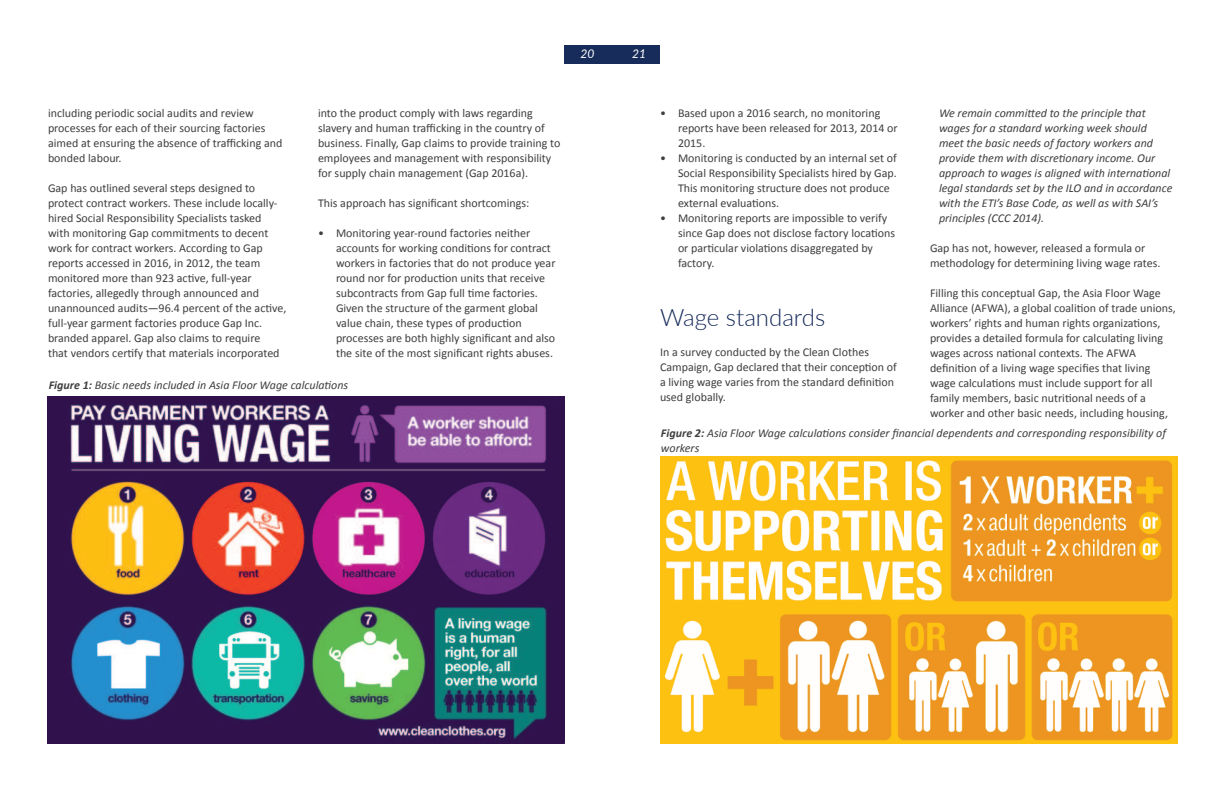
<style>
.page{position:relative;width:1224px;height:792px;background:#fff}
.page>*{position:absolute;margin:0;border:0;box-sizing:border-box;transform-origin:0 0}
.t1{font:300 24px "Lato";color:#182c5b}
.t2{font:12px/15px "Calibri";color:#3e3e3f}
.t3{font:italic 12px/15px "Calibri";color:#3e3e3f}
.t4{font:italic 12px "Lato";color:#fff}
.s1{font-weight:700}
</style>
<div class="page">
<div style="left:564px;top:45px;width:48px;height:19px;background:#182c5b"></div>
<div style="left:612px;top:45px;width:48px;height:19px;background:#182c5b"></div>
<img style="left:47px;top:396px;width:517px;height:348px">
<img style="left:660px;top:456px;width:517px;height:288px">
<p class="t2" style="left:48px;top:106px;width:236px">including periodic social audits and review processes for each of their sourcing factories aimed at ensuring the absence of traicking and bonded labour.</p>
<p class="t2" style="left:48px;top:181px;width:240px">Gap has outlined several steps designed to protect contract workers. These include locally&shy;hired Social Responsibility Specialists tasked<br>with monitoring Gap commitments to decent work for contract workers. According to Gap reports accessed in 2016, in 2012, the team monitored more than 923 acive, full-year factories, allegedly through announced and unannounced audits—96.4 percent of the acive, full-year garment factories produce Gap Inc. branded apparel. Gap also claims to require<br>that vendors cerify that materials incorporated</p>
<p class="t2" style="left:318px;top:106px;width:244px">into the product comply with laws regarding slavery and human traicking in the country of business. Finally, Gap claims to provide training to employees and management with responsibility for supply chain management (Gap 2016a).</p>
<p class="t2" style="left:318px;top:196px;width:213px">This approach has signiicant shortcomings:</p>
<p class="t2" style="left:336px;top:226px;width:221px;text-indent:-18px">• Monitoring year-round factories neither accounts for working condiions for contract workers in factories that do not produce year round nor for producion units that receive subcontracts from Gap full ime factories.<br>Given the structure of the garment global value chain, these types of producion processes are both highly signiicant and also the site of the most signiicant rights abuses.</p>
<p class="t3" style="left:49px;top:378px;width:301px"><span class="s1">Figure 1:</span> Basic needs included in Asia Floor Wage calculaions</p>
<p class="t4" style="left:581px;top:47px;width:15px">20</p>
<p class="t4" style="left:632px;top:47px;width:15px">21</p>
<p class="t2" style="left:678px;top:106px;width:221px;text-indent:-18px">• Based upon a 2016 search, no monitoring reports have been released for 2013, 2014 or<br>2015.</p>
<p class="t2" style="left:678px;top:151px;width:220px;text-indent:-18px">• Monitoring is conducted by an internal set of Social Responsibility Specialists hired by Gap.<br>This monitoring structure does not produce external evaluaions.</p>
<p class="t2" style="left:678px;top:211px;width:219px;text-indent:-18px">• Monitoring reports are impossible to verify since Gap does not disclose factory locaions or paricular violaions disaggregated by factory.</p>
<h1 class="t1" style="left:660px;top:301px;width:167px">Wage standards</h1>
<p class="t2" style="left:660px;top:344px;width:238px">In a survey conducted by the Clean Clothes Campaign, Gap declared that their concepion of a living wage varies from the standard deiniion used globally.</p>
<p class="t3" style="left:939px;top:105px;width:235px">We remain commited to the principle that wages for a standard working week should meet the basic needs of factory workers and provide them with discreionary income. Our approach to wages is aligned with internaional legal standards set by the ILO and in accordance with the ETI’s Base Code, as well as with SAI’s principles (CCC 2014).</p>
<p class="t2" style="left:930px;top:241px;width:232px">Gap has not, however, released a formula or methodology for determining living wage rates.</p>
<p class="t2" style="left:930px;top:286px;width:247px">Filling this conceptual Gap, the Asia Floor Wage Alliance (AFWA), a global coaliion of trade unions, workers’ rights and human rights organizaions, provides a detailed formula for calculaing living wages across naional contexts. The AFWA deiniion of a living wage speciies that living wage calculaions must include support for all family members, basic nutriional needs of a worker and other basic needs, including housing,</p>
<p class="t3" style="left:661px;top:425px;width:507px"><span class="s1">Figure 2:</span> Asia Floor Wage calculaions consider inancial dependents and corresponding responsibility of workers</p>
</div>
